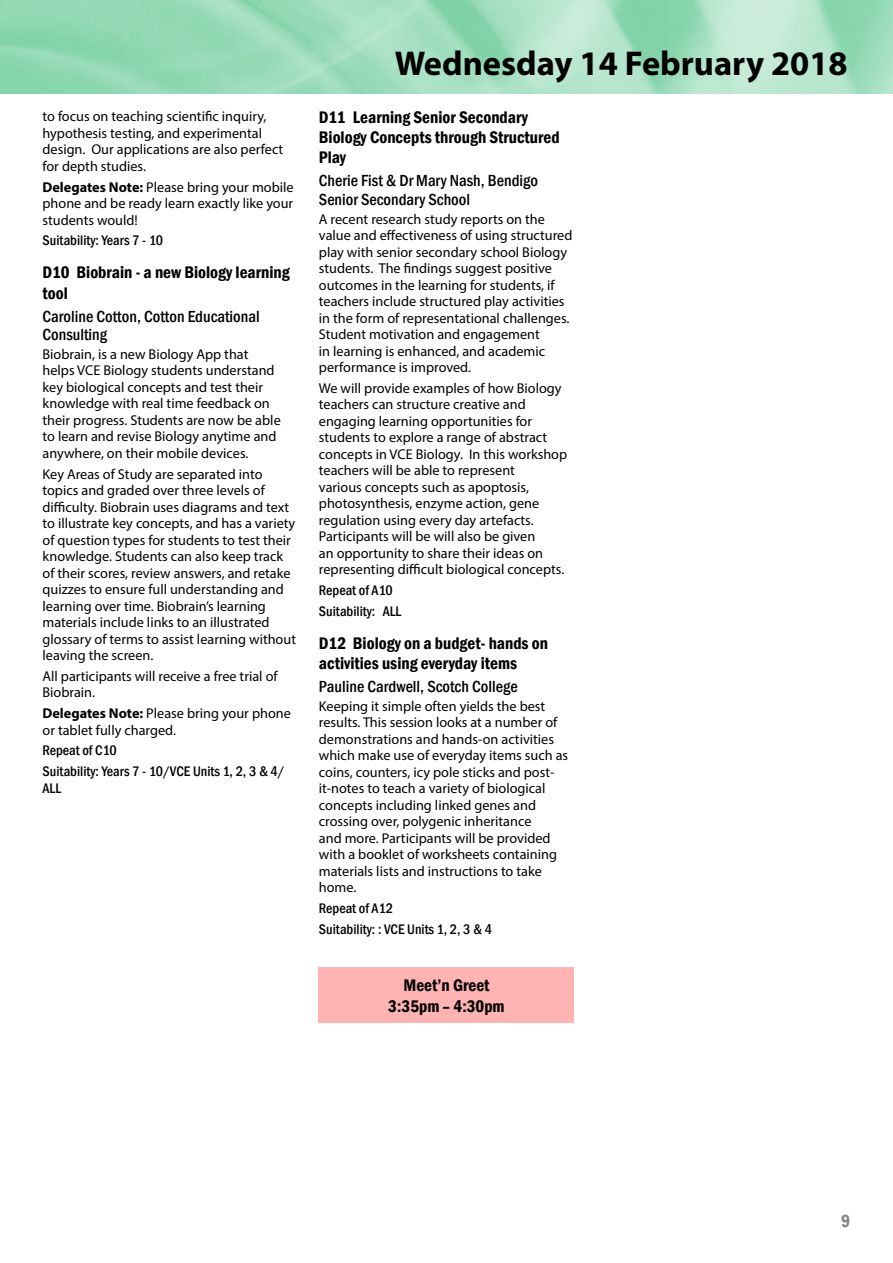
<style>
.page{position:relative;width:893px;height:1263px;background:#fff}
.page>*{position:absolute;margin:0;border:0;box-sizing:border-box;transform-origin:0 0}
.t1{font:700 34.5px "Myriad Pro";color:#000}
.t2{font:600 condensed 18px "Franklin Gothic";color:#808285}
.t3{font:600 condensed 17.25px/20.2px "Franklin Gothic";color:#000}
.t4{font:500 condensed 16.5px/18.8px "Franklin Gothic";color:#000}
.t5{font:14.25px/16.5px "Myriad Pro";color:#000}
.t6{font:500 condensed 14.25px/20.7px "Franklin Gothic";color:#000}
.s1{font-weight:700}
</style>
<div class="page">
<svg style="left:0;top:0;width:893px;height:94px"></svg>
<div style="left:319px;top:968px;width:255px;height:55px;background:#ffb3b3"></div>
<p class="t5" style="left:43px;top:108px;width:242px">to focus on teaching scientific inquiry, hypothesis testing, and experimental design. Our applications are also perfect for depth studies.</p>
<p class="t5" style="left:43px;top:178px;width:253px;text-align:justify"><span class="s1">Delegates Note:</span> Please bring your mobile phone and be ready learn exactly like your students would!</p>
<p class="t6" style="left:43px;top:230px;width:122px">Suitability: Years 7 - 10</p>
<p class="t3" style="left:43px;top:262px;width:249px">D10 Biobrain - a new Biology learning tool</p>
<p class="t4" style="left:43px;top:306px;width:219px">Caroline Cotton, Cotton Educational<br>Consulting</p>
<p class="t5" style="left:43px;top:346px;width:240px">Biobrain, is a new Biology App that helps VCE Biology students understand key biological concepts and test their knowledge with real time feedback on their progress. Students are now be able to learn and revise Biology anytime and anywhere, on their mobile devices.</p>
<p class="t5" style="left:43px;top:465px;width:255px">Key Areas of Study are separated into topics and graded over three levels of difficulty. Biobrain uses diagrams and text to illustrate key concepts, and has a variety of question types for students to test their knowledge. Students can also keep track of their scores, review answers, and retake quizzes to ensure full understanding and learning over time. Biobrain’s learning materials include links to an illustrated glossary of terms to assist learning without leaving the screen.</p>
<p class="t5" style="left:43px;top:668px;width:237px">All participants will receive a free trial of<br>Biobrain.</p>
<p class="t5" style="left:43px;top:705px;width:250px"><span class="s1">Delegates Note:</span> Please bring your phone or tablet fully charged.</p>
<p class="t6" style="left:43px;top:740px;width:244px">Repeat of C10<br>Suitability: Years 7 - 10/VCE Units 1, 2, 3 &amp; 4/</p>
<p class="t6" style="left:43px;top:777px;width:20px">ALL</p>
<h1 class="t1" style="left:395px;top:41px;width:454px">Wednesday 14 February 2018</h1>
<p class="t3" style="left:319px;top:107px;width:242px">D11 Learning Senior Secondary<br>Biology Concepts through Structured<br>Play</p>
<p class="t4" style="left:319px;top:171px;width:221px">Cherie Fist &amp; Dr Mary Nash, Bendigo<br>Senior Secondary School</p>
<p class="t5" style="left:319px;top:210px;width:255px">A recent research study reports on the value and effectiveness of using structured play with senior secondary school Biology students. The findings suggest positive outcomes in the learning for students, if teachers include structured play activities in the form of representational challenges.<br>Student motivation and engagement<br>in learning is enhanced, and academic performance is improved.</p>
<p class="t5" style="left:319px;top:380px;width:250px">We will provide examples of how Biology teachers can structure creative and engaging learning opportunities for students to explore a range of abstract concepts in VCE Biology. In this workshop teachers will be able to represent<br>various concepts such as apoptosis, photosynthesis, enzyme action, gene regulation using every day artefacts.<br>Participants will be will also be given<br>an opportunity to share their ideas on representing difficult biological concepts.</p>
<p class="t6" style="left:319px;top:580px;width:84px">Repeat of A10<br>Suitability: ALL</p>
<p class="t3" style="left:319px;top:633px;width:231px">D12 Biology on a budget- hands on activities using everyday items</p>
<p class="t4" style="left:319px;top:677px;width:200px">Pauline Cardwell, Scotch College</p>
<p class="t5" style="left:319px;top:697px;width:251px">Keeping it simple often yields the best results. This session looks at a number of demonstrations and hands-on activities which make use of everyday items such as coins, counters, icy pole sticks and post&shy;it-notes to teach a variety of biological concepts including linked genes and crossing over, polygenic inheritance<br>and more. Participants will be provided with a booklet of worksheets containing materials lists and instructions to take home.</p>
<p class="t6" style="left:319px;top:898px;width:175px">Repeat of A12<br>Suitability: : VCE Units 1, 2, 3 &amp; 4</p>
<p class="t3" style="left:388px;top:975px;width:118px;text-align:center">Meet’n Greet<br>3:35pm – 4:30pm</p>
<p class="t2" style="left:841px;top:1209px;width:11px">9</p>
</div>
